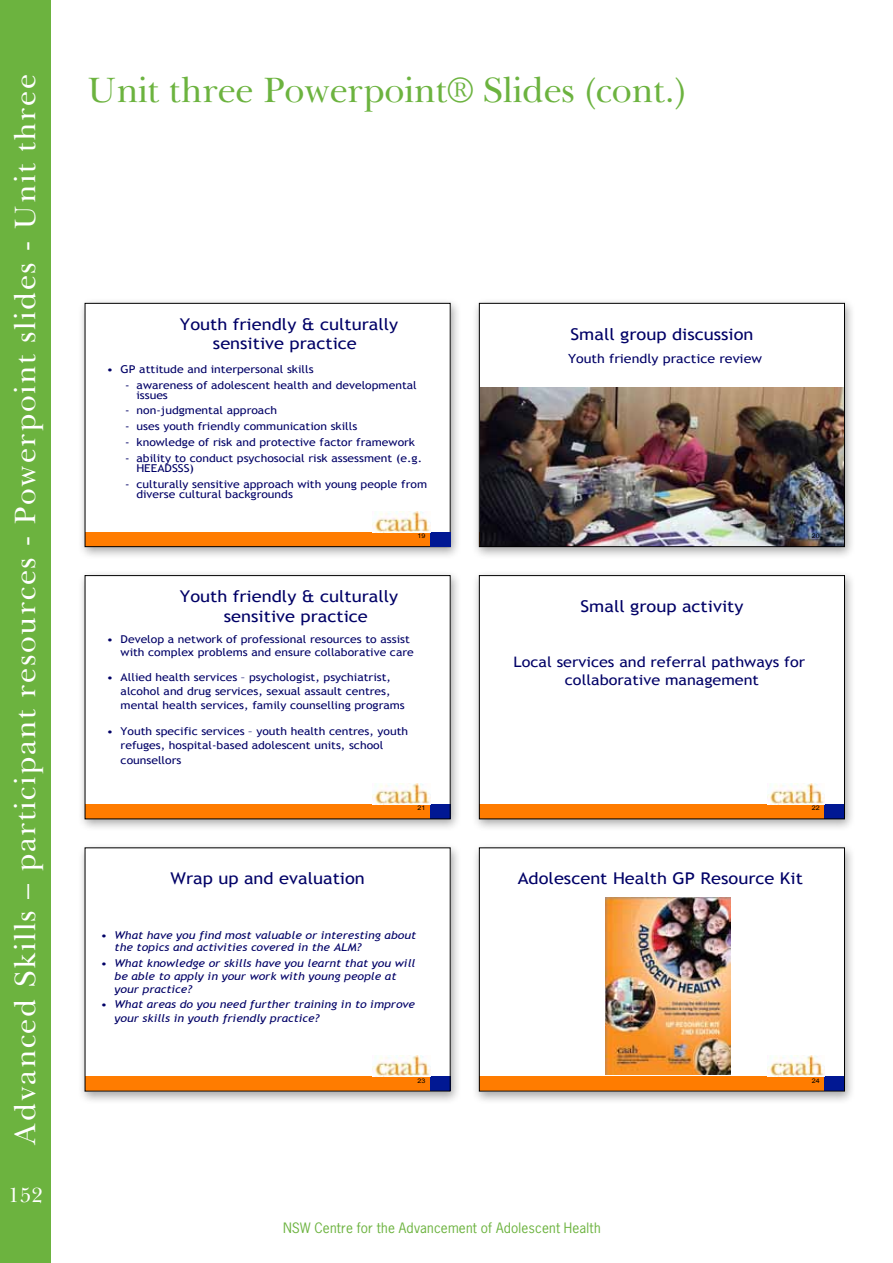
<style>
.page{position:relative;width:893px;height:1263px;background:#fff}
.page>*{position:absolute;margin:0;border:0;box-sizing:border-box;transform-origin:0 0}
.t1{font:36px "Baskerville Greek Upright";letter-spacing:-.01em;color:#6cb33f}
.t2{font:30px "Baskerville Greek Upright";letter-spacing:.05em;color:#fff}
.t3{font:21px "Baskerville Greek Upright";color:#fff}
.t4{font:16.2px/19.4px "Trebuchet MS";color:#006;text-align:center;scale:1.13 1}
.t5{font:14.4px/17.2px "Trebuchet MS";color:#006;text-align:center;scale:1.13 1}
.t6{font:13.5px "News Gothic";letter-spacing:.015em;color:#6cb33f}
.t7{font:12.6px "Trebuchet MS";color:#006;scale:1.13 1}
.t8{font:10.8px/14.2px "Trebuchet MS";color:#006;scale:1.13 1}
.t9{font:italic 10.8px/12.9px "Trebuchet MS";color:#006;scale:1.13 1}
.t10{font:6.3px "Arial";color:#000;scale:1.13 1}
.s1{font-style:normal}
</style>
<div class="page">
<div style="left:77px;top:297px;width:384px;height:262px;background:#000;opacity:.35"></div>
<div style="left:85px;top:303px;width:365px;height:244px;background:#fff"></div>
<div style="left:77px;top:569px;width:384px;height:262px;background:#000;opacity:.35"></div>
<div style="left:85px;top:576px;width:365px;height:243px;background:#fff"></div>
<div style="left:77px;top:842px;width:384px;height:262px;background:#000;opacity:.35"></div>
<div style="left:85px;top:848px;width:365px;height:243px;background:#fff"></div>
<div style="left:471px;top:297px;width:384px;height:262px;background:#000;opacity:.35"></div>
<div style="left:479px;top:303px;width:365px;height:244px;background:#fff"></div>
<div style="left:471px;top:569px;width:384px;height:262px;background:#000;opacity:.35"></div>
<div style="left:479px;top:576px;width:365px;height:243px;background:#fff"></div>
<div style="left:85px;top:532px;width:345px;height:15px;background:#ff7c00"></div>
<div style="left:85px;top:303px;width:366px;height:244px;border:1px solid #000"></div>
<div style="left:85px;top:804px;width:345px;height:15px;background:#ff7c00"></div>
<div style="left:430px;top:804px;width:20px;height:15px;background:#011893"></div>
<div style="left:85px;top:575px;width:366px;height:244px;border:1px solid #000"></div>
<div style="left:0;top:0;width:50px;height:1263px;background:#6cb33f"></div>
<img style="left:481px;top:387px;width:362px;height:158px">
<div style="left:479px;top:303px;width:366px;height:244px;border:1px solid #000"></div>
<div style="left:479px;top:804px;width:345px;height:15px;background:#ff7c00"></div>
<div style="left:824px;top:804px;width:20px;height:15px;background:#011893"></div>
<div style="left:479px;top:575px;width:366px;height:244px;border:1px solid #000"></div>
<div style="left:430px;top:532px;width:20px;height:15px;background:#011893"></div>
<img style="left:373px;top:511px;width:58px;height:21px">
<img style="left:373px;top:783px;width:58px;height:21px">
<img style="left:767px;top:783px;width:58px;height:21px">
<div style="left:85px;top:1077px;width:345px;height:14px;background:#ff7c00"></div>
<div style="left:430px;top:1077px;width:20px;height:14px;background:#011893"></div>
<img style="left:373px;top:1056px;width:58px;height:21px">
<div style="left:471px;top:842px;width:384px;height:262px;background:#000;opacity:.35"></div>
<div style="left:479px;top:848px;width:365px;height:243px;background:#fff"></div>
<div style="left:479px;top:1077px;width:345px;height:14px;background:#ff7c00"></div>
<div style="left:824px;top:1077px;width:20px;height:14px;background:#011893"></div>
<img style="left:767px;top:1056px;width:58px;height:21px">
<img style="left:606px;top:898px;width:124px;height:176px">
<div style="left:479px;top:847px;width:366px;height:244px;border:1px solid #000"></div>
<p class="t2" style="left:9px;top:1146px;width:1073px;rotate:-90deg">Advanced Skills – participant resources - Powerpoint slides - Unit three</p>
<p class="t3" style="left:8px;top:1183px;width:37px">152</p>
<h1 class="t1" style="left:87px;top:71px;width:601px">Unit three Powerpoint® Slides (cont.)</h1>
<p class="t4" style="left:180px;top:315px;width:195px">Youth friendly &amp; culturally sensitive practice</p>
<p class="t8" style="left:107px;top:362px;width:184px">• GP attitude and interpersonal skills</p>
<p class="t8" style="left:125px;top:378px;width:260px">- awareness of adolescent health and developmental</p>
<p class="t8" style="left:136px;top:388px;width:29px">issues</p>
<p class="t8" style="left:125px;top:404px;width:136px">- non-judgmental approach</p>
<p class="t8" style="left:125px;top:419px;width:207px">- uses youth friendly communication skills</p>
<p class="t8" style="left:125px;top:435px;width:258px">- knowledge of risk and protective factor framework</p>
<p class="t8" style="left:125px;top:451px;width:264px">- ability to conduct psychosocial risk assessment (e.g.</p>
<p class="t8" style="left:136px;top:461px;width:53px">HEEADSSS)</p>
<p class="t8" style="left:136px;top:479px;width:259px;line-height:10.1px;text-indent:-11px">- culturally sensitive approach with young people from diverse cultural backgrounds</p>
<p class="t4" style="left:570px;top:325px;width:163px">Small group discussion</p>
<p class="t7" style="left:568px;top:351px;width:173px">Youth friendly practice review</p>
<p class="t10" style="left:418px;top:532px;width:8px">19</p>
<p class="t10" style="left:812px;top:532px;width:8px">20</p>
<p class="t4" style="left:224px;top:587px;width:156px;text-align:left;text-indent:-44px">Youth friendly &amp; culturally sensitive practice</p>
<p class="t8" style="left:121px;top:633px;width:261px;line-height:12.6px;text-indent:-14px">• Develop a network of professional resources to assist with complex problems and ensure collaborative care</p>
<p class="t8" style="left:121px;top:670px;width:253px;text-indent:-14px">• Allied health services – psychologist, psychiatrist, alcohol and drug services, sexual assault centres, mental health services, family counselling programs</p>
<p class="t8" style="left:121px;top:724px;width:256px;text-indent:-14px">• Youth specific services – youth health centres, youth refuges, hospital-based adolescent units, school counsellors</p>
<p class="t4" style="left:170px;top:869px;width:173px">Wrap up and evaluation</p>
<p class="t10" style="left:418px;top:804px;width:8px">21</p>
<p class="t9" style="left:115px;top:929px;width:268px;text-indent:-14px"><span class="s1">•</span> What have you find most valuable or interesting about the topics and activities covered in the ALM?</p>
<p class="t9" style="left:115px;top:957px;width:268px;text-indent:-14px"><span class="s1">•</span> What knowledge or skills have you learnt that you will be able to apply in your work with young people at your practice?</p>
<p class="t9" style="left:115px;top:998px;width:267px;text-indent:-14px"><span class="s1">•</span> What areas do you need further training in to improve your skills in youth friendly practice?</p>
<p class="t4" style="left:580px;top:597px;width:146px">Small group activity</p>
<p class="t5" style="left:514px;top:654px;width:260px">Local services and referral pathways for collaborative management</p>
<p class="t10" style="left:812px;top:804px;width:8px">22</p>
<p class="t4" style="left:518px;top:869px;width:254px">Adolescent Health GP Resource Kit</p>
<p class="t10" style="left:418px;top:1076px;width:8px">23</p>
<p class="t10" style="left:812px;top:1076px;width:8px">24</p>
<p class="t6" style="left:283px;top:1219px;width:319px">NSW Centre for the Advancement of Adolescent Health</p>
</div>
